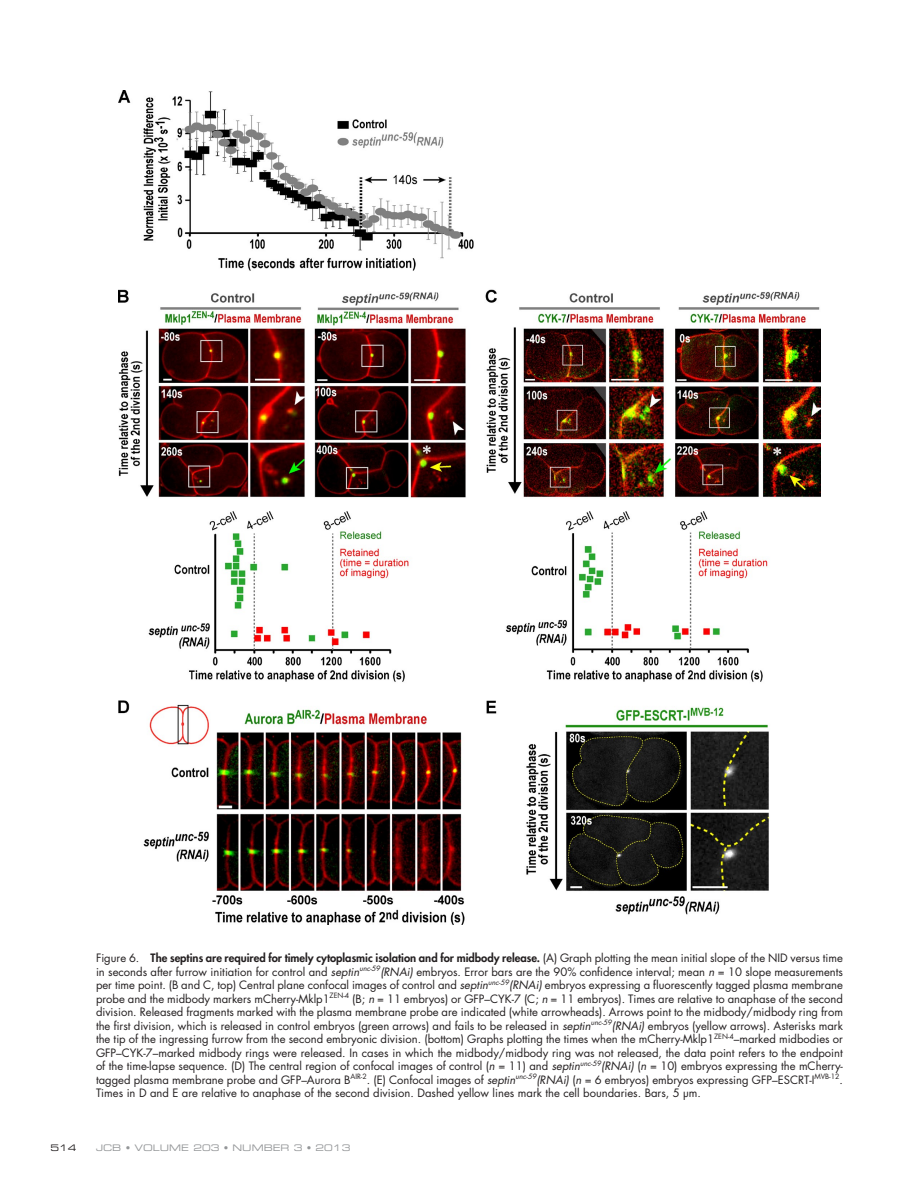
<style>
.page{position:relative;width:918px;height:1188px;background:#fff}
.page>*{position:absolute;margin:0;border:0;box-sizing:border-box;transform-origin:0 0}
.t1{font:11.25px/13.5px "Futura Std";color:#231f20;text-align:justify}
.t2{font:9px "Eurostile LT Std Ex 2";color:#949698}
.t3{font:9px "Eurostile LT Std Ex 2";color:#231f20}
.s1{font-weight:800}
.s2{font-style:italic}
</style>
<div class="page">
<img style="left:119px;top:90px;width:701px;height:835px">
<p class="t1" style="left:96px;top:951px;width:749px">Figure 6. <span class="s1">The septins are required for timely cytoplasmic isolation and for midbody release.</span> (A) Graph plotting the mean initial slope of the NID versus time in seconds after furrow initiation for control and <span class="s2">septin</span><sup>unc-59</sup><span class="s2">(RNAi)</span> embryos. Error bars are the 90% confidence interval; mean <span class="s2">n</span> = 10 slope measurements per time point. (B and C, top) Central plane confocal images of control and <span class="s2">septin</span><sup>unc-59</sup><span class="s2">(RNAi)</span> embryos expressing a fluorescently tagged plasma membrane probe and the midbody markers mCherry-Mklp1<sup>ZEN-4</sup> (B; <span class="s2">n</span> = 11 embryos) or GFP–CYK-7 (C; <span class="s2">n</span> = 11 embryos). Times are relative to anaphase of the second division. Released fragments marked with the plasma membrane probe are indicated (white arrowheads). Arrows point to the midbody/midbody ring from the first division, which is released in control embryos (green arrows) and fails to be released in <span class="s2">septin</span><sup>unc-59</sup><span class="s2">(RNAi)</span> embryos (yellow arrows). Asterisks mark the tip of the ingressing furrow from the second embryonic division. (bottom) Graphs plotting the times when the mCherry-Mklp1<sup>ZEN-4</sup>–marked midbodies or GFP–CYK-7–marked midbody rings were released. In cases in which the midbody/midbody ring was not released, the data point refers to the endpoint of the time-lapse sequence. (D) The central region of confocal images of control (<span class="s2">n</span> = 11) and <span class="s2">septin</span><sup>unc-59</sup><span class="s2">(RNAi)</span> (<span class="s2">n</span> = 10) embryos expressing the mCherry&shy;tagged plasma membrane probe and GFP–Aurora B<sup>AIR-2</sup>. (E) Confocal images of <span class="s2">septin</span><sup>unc-59</sup><span class="s2">(RNAi)</span> (<span class="s2">n</span> = 6 embryos) embryos expressing GFP–ESCRT-I<sup>MVB-12</sup>.<br>Times in D and E are relative to anaphase of the second division. Dashed yellow lines mark the cell boundaries. Bars, 5 µm.</p>
<p class="t3" style="left:50px;top:1142px;width:28px">514</p>
<p class="t2" style="left:96px;top:1142px;width:256px">JCB • VOLUME 203 • NUMBER 3 • 2013</p>
</div>
